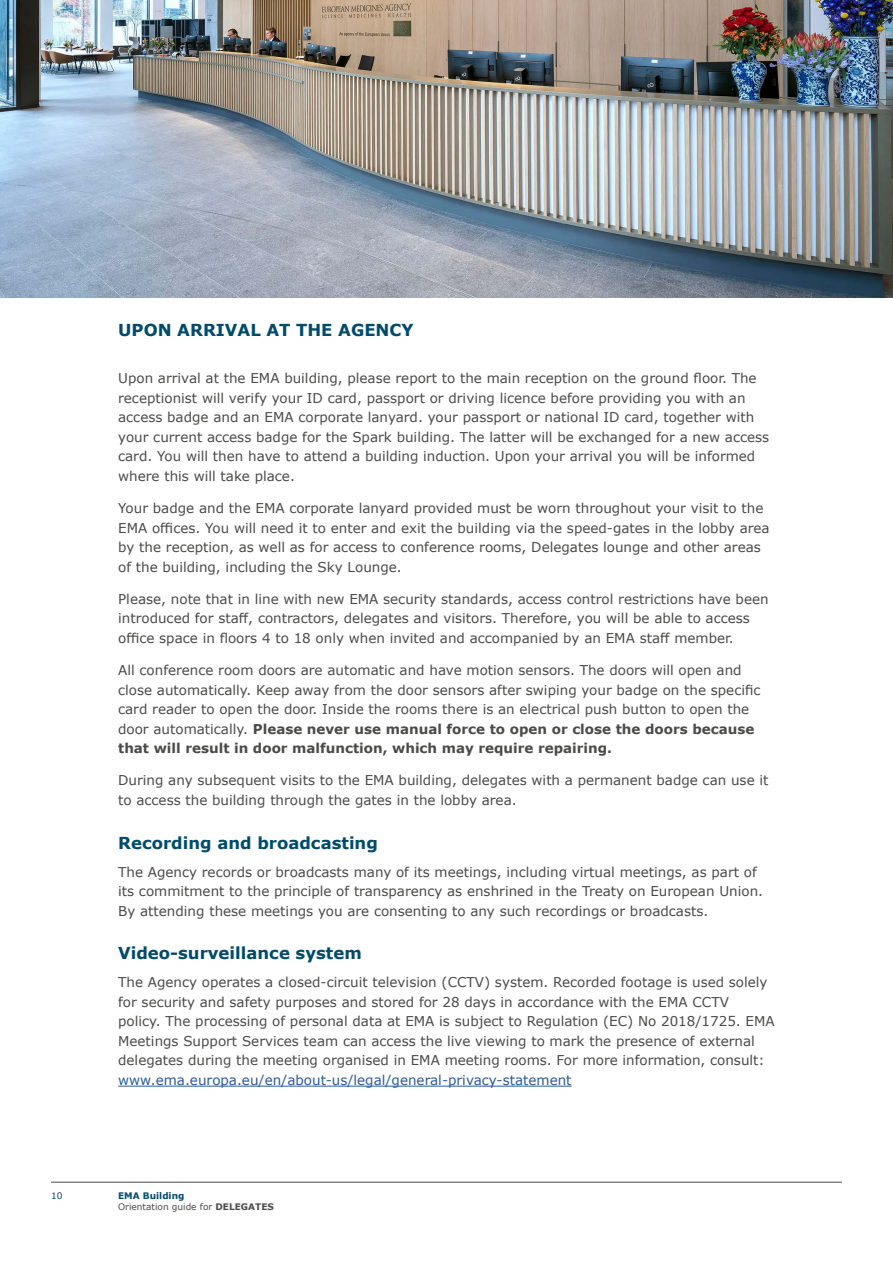
<style>
.page{position:relative;width:893px;height:1263px;background:#fff}
.page>*{position:absolute;margin:0;border:0;box-sizing:border-box;transform-origin:0 0}
.i_title3{font:700 16.5px "Verdana";color:#004b6c}
.body{font:13.5px/19.5px "Verdana";color:#4a4a49}
.t1{font:9px/10.5px "Verdana";color:#4a4a49}
.t2{font:9px "Verdana";color:#004b6c}
.s1{font-weight:700}
.s2{color:#275b9b}
.s3{font-weight:700;color:#004b6c}
</style>
<div class="page">
<hr style="left:51px;top:1182px;width:791px;height:1px;background:#4a4a49">
<hr style="left:118px;top:1086px;width:454px;height:1px;background:#275b9b">
<img style="left:0;top:0;width:893px;height:298px">
<p class="i_title3" style="left:118px;top:319px;width:297px">UPON ARRIVAL AT THE AGENCY</p>
<p class="body" style="left:118px;top:368px;width:652px">Upon arrival at the EMA building, please report to the main reception on the ground floor. The receptionist will verify your ID card, passport or driving licence before providing you with an access badge and an EMA corporate lanyard. your passport or national ID card, together with your current access badge for the Spark building. The latter will be exchanged for a new access card. You will then have to attend a building induction. Upon your arrival you will be informed where this will take place.</p>
<p class="body" style="left:118px;top:498px;width:653px">Your badge and the EMA corporate lanyard provided must be worn throughout your visit to the EMA offices. You will need it to enter and exit the building via the speed-gates in the lobby area by the reception, as well as for access to conference rooms, Delegates lounge and other areas of the building, including the Sky Lounge.</p>
<p class="body" style="left:118px;top:589px;width:652px">Please, note that in line with new EMA security standards, access control restrictions have been introduced for staff, contractors, delegates and visitors. Therefore, you will be able to access office space in floors 4 to 18 only when invited and accompanied by an EMA staff member.</p>
<p class="body" style="left:118px;top:660px;width:644px">All conference room doors are automatic and have motion sensors. The doors will open and close automatically. Keep away from the door sensors after swiping your badge on the specific card reader to open the door. Inside the rooms there is an electrical push button to open the door automatically. <span class="s1">Please never use manual force to open or close the doors because that will result in door malfunction, which may require repairing.</span></p>
<p class="body" style="left:118px;top:770px;width:652px">During any subsequent visits to the EMA building, delegates with a permanent badge can use it to access the building through the gates in the lobby area.</p>
<p class="i_title3" style="left:118px;top:832px;width:261px">Recording and broadcasting</p>
<p class="body" style="left:118px;top:862px;width:646px">The Agency records or broadcasts many of its meetings, including virtual meetings, as part of its commitment to the principle of transparency as enshrined in the Treaty on European Union.<br>By attending these meetings you are consenting to any such recordings or broadcasts.</p>
<p class="i_title3" style="left:118px;top:943px;width:245px">Video-surveillance system</p>
<p class="body" style="left:118px;top:973px;width:658px">The Agency operates a closed-circuit television (CCTV) system. Recorded footage is used solely for security and safety purposes and stored for 28 days in accordance with the EMA CCTV policy. The processing of personal data at EMA is subject to Regulation (EC) No 2018/1725. EMA Meetings Support Services team can access the live viewing to mark the presence of external delegates during the meeting organised in EMA meeting rooms. For more information, consult: <span class="s2">www.ema.europa.eu/en/about-us/legal/general-privacy-statement</span></p>
<p class="t2" style="left:51px;top:1189px;width:13px">10</p>
<p class="t1" style="left:118px;top:1190px;width:157px"><span class="s3">EMA Building<br></span>Orientation guide for <span class="s1">DELEGATES</span></p>
</div>
